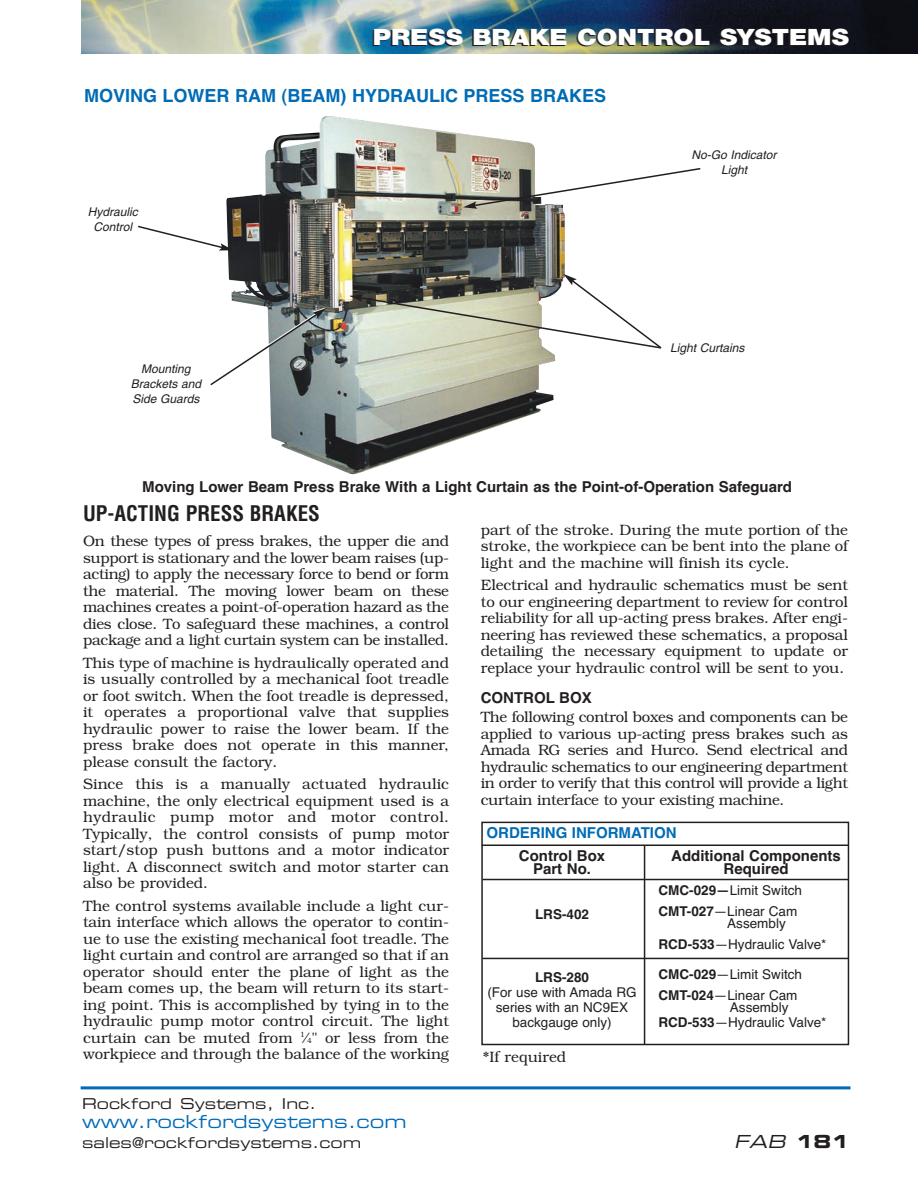
<style>
.page{position:relative;width:918px;height:1188px;background:#fff}
.page>*{position:absolute;margin:0;border:0;box-sizing:border-box;transform-origin:0 0}
.t1{font:900 22.5px "Helvetica Neue";color:#fff;scale:1.15 1}
.t2{font:700 condensed 21px "Helvetica";color:#231f20}
.t3{font:700 18px "Helvetica";color:#006bb6}
.t4{font:18px "Eurostile Extended Two";color:#006bb6}
.t5{font:italic 18px "Eurostile Extended Two";color:#231f20}
.t6{font:300 15px/16.5px "Bookman";color:#231f20;text-align:justify}
.t7{font:700 15px "Helvetica";color:#231f20}
.t8{font:15px "Eurostile Extended Two";color:#231f20}
.t9{font:700 15px "Helvetica";color:#006bb6}
.t10{font:13.5px/21px "Helvetica";color:#231f20}
.t11{font:700 13.5px "Helvetica";color:#231f20}
.t12{font:italic 12px/15px "Helvetica";color:#231f20;text-align:center}
.s1{font-size:7.5px}
.s2{font-weight:700}
.s3{font-family:"Eurostile Bold Extended Two";font-style:normal}
</style>
<div class="page">
<img style="left:81px;top:0;width:837px;height:54px">
<hr style="left:81px;top:1086px;width:769px;height:3px;background:#006bb6">
<img style="left:226px;top:116px;width:339px;height:359px">
<svg style="left:349px;top:274px;width:313px;height:76px"></svg>
<svg style="left:138px;top:225px;width:95px;height:26px"></svg>
<svg style="left:463px;top:167px;width:238px;height:42px"></svg>
<svg style="left:210px;top:307px;width:116px;height:80px"></svg>
<div style="left:481px;top:822px;width:368px;height:223px;border:2px solid #231f20"></div>
<hr style="left:483px;top:879px;width:365px;height:1px;background:#231f20">
<hr style="left:483px;top:958px;width:365px;height:1px;background:#231f20">
<hr style="left:482px;top:845px;width:366px;height:1px;background:#231f20">
<hr style="left:644px;top:845px;width:1px;height:200px;background:#231f20">
<h1 class="t1" style="left:373px;top:28px;width:416px">PRESS BRAKE CONTROL SYSTEMS</h1>
<p class="t3" style="left:84px;top:89px;width:523px">MOVING LOWER RAM (BEAM) HYDRAULIC PRESS BRAKES</p>
<p class="t12" style="left:88px;top:206px;width:54px">Hydraulic<br>Control</p>
<p class="t12" style="left:131px;top:362px;width:74px">Mounting<br>Brackets and<br>Side Guards</p>
<p class="t12" style="left:692px;top:149px;width:89px">No-Go Indicator<br>Light</p>
<p class="t12" style="left:670px;top:342px;width:78px">Light Curtains</p>
<p class="t7" style="left:142px;top:482px;width:651px">Moving Lower Beam Press Brake With a Light Curtain as the Point-of-Operation Safeguard</p>
<h2 class="t2" style="left:83px;top:505px;width:238px">UP-ACTING PRESS BRAKES</h2>
<p class="t6" style="left:83px;top:534px;width:367px">On these types of press brakes, the upper die and support is stationary and the lower beam raises (up&shy;acting) to apply the necessary force to bend or form the material. The moving lower beam on these machines creates a point-of-operation hazard as the dies close. To safeguard these machines, a control package and a light curtain system can be installed.</p>
<p class="t6" style="left:83px;top:656px;width:367px">This type of machine is hydraulically operated and is usually controlled by a mechanical foot treadle or foot switch. When the foot treadle is depressed, it operates a proportional valve that supplies hydraulic power to raise the lower beam. If the press brake does not operate in this manner, please consult the factory.</p>
<p class="t6" style="left:83px;top:777px;width:367px">Since this is a manually actuated hydraulic machine, the only electrical equipment used is a hydraulic pump motor and motor control.<br>Typically, the control consists of pump motor start/stop push buttons and a motor indicator light. A disconnect switch and motor starter can also be provided.</p>
<p class="t6" style="left:83px;top:899px;width:367px">The control systems available include a light cur&shy;tain interface which allows the operator to contin&shy;ue to use the existing mechanical foot treadle. The light curtain and control are arranged so that if an operator should enter the plane of light as the beam comes up, the beam will return to its start&shy;ing point. This is accomplished by tying in to the hydraulic pump motor control circuit. The light curtain can be muted from <sup>1</sup>⁄<span class="s1">4</span>" or less from the workpiece and through the balance of the working</p>
<p class="t6" style="left:481px;top:523px;width:369px">part of the stroke. During the mute portion of the stroke, the workpiece can be bent into the plane of light and the machine will finish its cycle.</p>
<p class="t6" style="left:481px;top:578px;width:369px">Electrical and hydraulic schematics must be sent to our engineering department to review for control reliability for all up-acting press brakes. After engi&shy;neering has reviewed these schematics, a proposal detailing the necessary equipment to update or replace your hydraulic control will be sent to you.</p>
<p class="t7" style="left:481px;top:692px;width:112px">CONTROL BOX</p>
<p class="t6" style="left:481px;top:710px;width:369px">The following control boxes and components can be applied to various up-acting press brakes such as Amada RG series and Hurco. Send electrical and hydraulic schematics to our engineering department in order to verify that this control will provide a light curtain interface to your existing machine.</p>
<p class="t9" style="left:487px;top:828px;width:192px">ORDERING INFORMATION</p>
<p class="t7" style="left:519px;top:850px;width:88px">Control Box</p>
<p class="t7" style="left:671px;top:850px;width:171px">Additional Components</p>
<p class="t7" style="left:533px;top:863px;width:59px">Part No.</p>
<p class="t7" style="left:724px;top:863px;width:66px">Required</p>
<p class="t11" style="left:535px;top:910px;width:55px">LRS-402</p>
<p class="t10" style="left:658px;top:881px;width:145px"><span class="s2">CMC-029—</span>Limit Switch<br><span class="s2">CMT-027</span>—Linear Cam</p>
<p class="t10" style="left:658px;top:914px;width:170px;text-indent:69px">Assembly<br><span class="s2">RCD-533</span>—Hydraulic Valve*</p>
<p class="t11" style="left:535px;top:973px;width:55px">LRS-280</p>
<p class="t10" style="left:658px;top:965px;width:145px"><span class="s2">CMC-029</span>—Limit Switch</p>
<p class="t10" style="left:487px;top:983px;width:151px">(For use with Amada RG</p>
<p class="t10" style="left:658px;top:986px;width:141px"><span class="s2">CMT-024</span>—Linear Cam</p>
<p class="t10" style="left:496px;top:998px;width:134px">series with an NC9EX</p>
<p class="t10" style="left:730px;top:998px;width:60px">Assembly</p>
<p class="t10" style="left:512px;top:1013px;width:101px">backgauge only)</p>
<p class="t10" style="left:658px;top:1013px;width:170px"><span class="s2">RCD-533</span>—Hydraulic Valve*</p>
<p class="t6" style="left:483px;top:1050px;width:85px">*If required</p>
<p class="t8" style="left:82px;top:1098px;width:236px">Rockford Systems, Inc.</p>
<p class="t4" style="left:82px;top:1115px;width:326px">www.rockfordsystems.com</p>
<p class="t8" style="left:82px;top:1137px;width:281px">sales@rockfordsystems.com</p>
<p class="t5" style="left:734px;top:1135px;width:116px">FAB <span class="s3">181</span></p>
</div>
